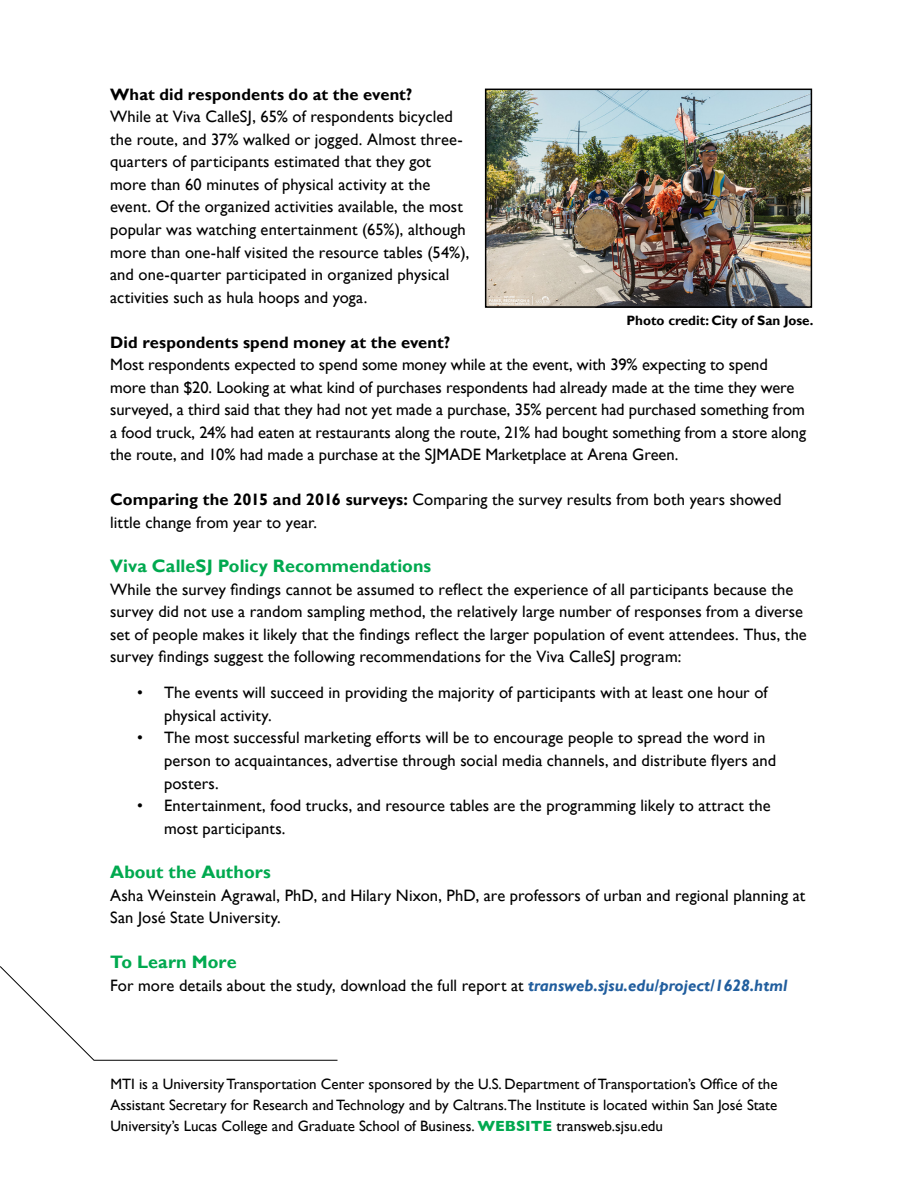
<style>
.page{position:relative;width:918px;height:1188px;background:#fff}
.page>*{position:absolute;margin:0;border:0;box-sizing:border-box;transform-origin:0 0}
.t1{font:700 18px "Gill Sans";color:#00a94f}
.t2{font:16.5px/22.5px "Gill Sans";letter-spacing:.005em;color:#000}
.t3{font:700 16.5px "Gill Sans";letter-spacing:.005em;color:#000}
.t4{font:15px/21px "Gill Sans";color:#000;text-align:justify}
.t5{font:700 13.5px "Gill Sans";color:#000}
.s1{font-weight:700}
.s2{font-weight:700;font-style:italic;color:#215e9e}
.s3{font-weight:700;color:#00a94f}
</style>
<div class="page">
<svg style="left:0;top:966px;width:338px;height:95px"></svg>
<img style="left:488px;top:92px;width:321px;height:213px">
<div style="left:485px;top:89px;width:327px;height:219px;border:2px solid #000"></div>
<p class="t3" style="left:110px;top:84px;width:304px">What did respondents do at the event?</p>
<p class="t2" style="left:110px;top:106px;width:361px">While at Viva CalleSJ, 65% of respondents bicycled the route, and 37% walked or jogged. Almost three&shy;quarters of participants estimated that they got more than 60 minutes of physical activity at the event. Of the organized activities available, the most popular was watching entertainment (65%), although more than one-half visited the resource tables (54%), and one-quarter participated in organized physical activities such as hula hoops and yoga.</p>
<p class="t3" style="left:110px;top:332px;width:342px">Did respondents spend money at the event?</p>
<p class="t2" style="left:110px;top:354px;width:697px">Most respondents expected to spend some money while at the event, with 39% expecting to spend more than $20. Looking at what kind of purchases respondents had already made at the time they were surveyed, a third said that they had not yet made a purchase, 35% percent had purchased something from a food truck, 24% had eaten at restaurants along the route, 21% had bought something from a store along the route, and 10% had made a purchase at the SJMADE Marketplace at Arena Green.</p>
<p class="t2" style="left:110px;top:489px;width:673px"><span class="s1">Comparing the 2015 and 2016 surveys:</span> Comparing the survey results from both years showed little change from year to year.</p>
<p class="t1" style="left:110px;top:556px;width:323px">Viva CalleSJ Policy Recommendations</p>
<p class="t2" style="left:110px;top:578px;width:698px">While the survey findings cannot be assumed to reflect the experience of all participants because the survey did not use a random sampling method, the relatively large number of responses from a diverse set of people makes it likely that the findings reflect the larger population of event attendees. Thus, the survey findings suggest the following recommendations for the Viva CalleSJ program:</p>
<p class="t2" style="left:164px;top:682px;width:605px;text-indent:-27px">• The events will succeed in providing the majority of participants with at least one hour of physical activity.</p>
<p class="t2" style="left:164px;top:727px;width:614px;text-indent:-27px">• The most successful marketing efforts will be to encourage people to spread the word in person to acquaintances, advertise through social media channels, and distribute flyers and posters.</p>
<p class="t2" style="left:164px;top:795px;width:608px;text-indent:-27px">• Entertainment, food trucks, and resource tables are the programming likely to attract the most participants.</p>
<p class="t1" style="left:110px;top:862px;width:162px">About the Authors</p>
<p class="t2" style="left:110px;top:884px;width:697px">Asha Weinstein Agrawal, PhD, and Hilary Nixon, PhD, are professors of urban and regional planning at<br>San José State University.</p>
<p class="t1" style="left:110px;top:952px;width:128px">To Learn More</p>
<p class="t2" style="left:110px;top:974px;width:679px">For more details about the study, download the full report at <span class="s2">transweb.sjsu.edu/project/1628.html</span></p>
<p class="t5" style="left:626px;top:312px;width:189px">Photo credit: City of San Jose.</p>
<p class="t4" style="left:110px;top:1074px;width:669px">MTI is a University Transportation Center sponsored by the U.S. Department of Transportation’s Office of the Assistant Secretary for Research and Technology and by Caltrans.The Institute is located within San José State University’s Lucas College and Graduate School of Business. <span class="s3">WEBSITE</span> transweb.sjsu.edu</p>
</div>
